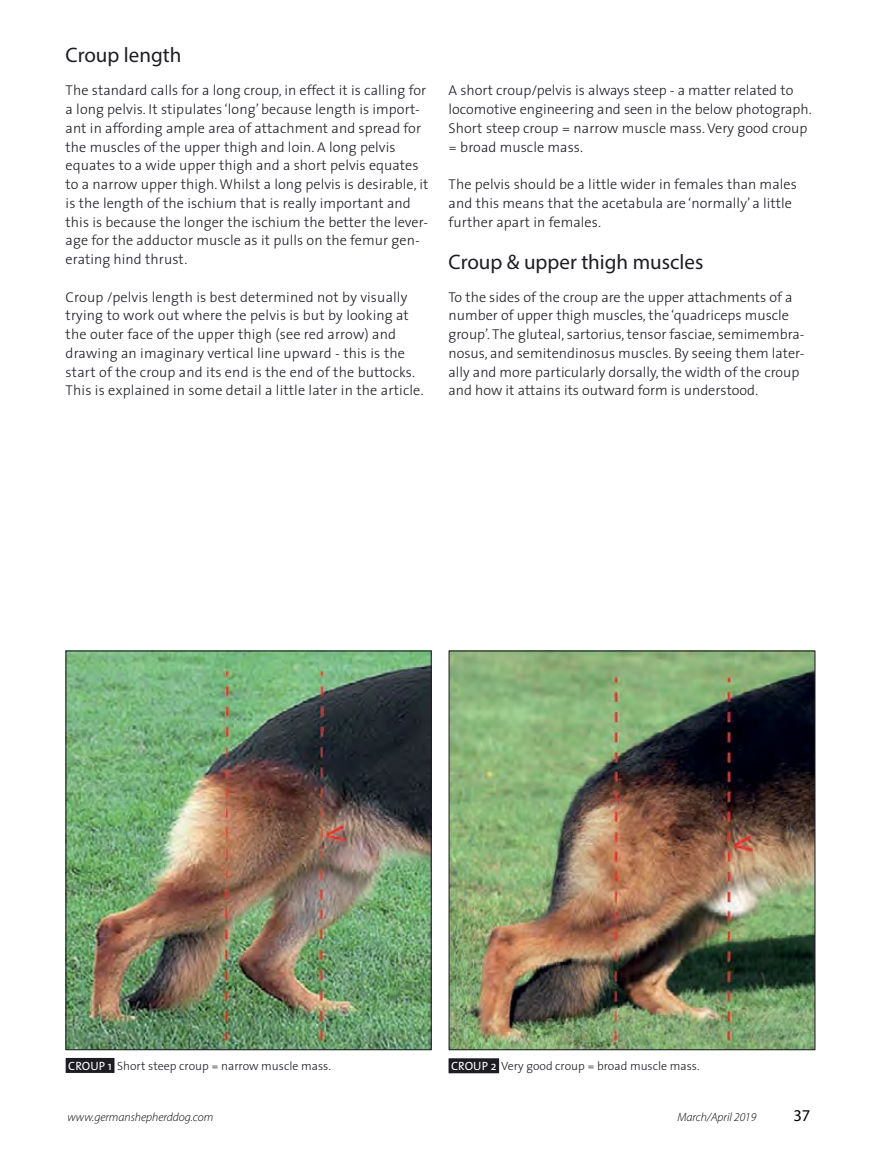
<style>
.page{position:relative;width:878px;height:1168px;background:#fff}
.page>*{position:absolute;margin:0;border:0;box-sizing:border-box;transform-origin:0 0}
.t1{font:21px "Myriad Pro";color:#1d1c22}
.t2{font:16.5px "Myriad Pro";color:#000}
.t3{font:300 14.25px/18.8px "The Sans";letter-spacing:.005em;color:#1d1c22}
.t4{font:300 12px "The Sans";color:#1d1c22}
.t5{font:italic 300 12px "Myriad Pro";color:#000}
.s1{font-weight:400;color:#fff}
</style>
<div class="page">
<img style="left:67px;top:652px;width:362px;height:396px">
<div style="left:65px;top:650px;width:366px;height:400px;border:1px solid #1d1c22"></div>
<img style="left:450px;top:652px;width:363px;height:396px">
<div style="left:448px;top:650px;width:367px;height:400px;border:1px solid #1d1c22"></div>
<div style="left:448px;top:1058px;width:51px;height:15px;background:#1d1c22"></div>
<div style="left:66px;top:1058px;width:48px;height:15px;background:#1d1c22"></div>
<h1 class="t1" style="left:66px;top:42px;width:117px">Croup length</h1>
<p class="t3" style="left:66px;top:81px;width:364px">The standard calls for a long croup, in effect it is calling for a long pelvis. It stipulates ‘long’ because length is import&shy;ant in affording ample area of attachment and spread for the muscles of the upper thigh and loin. A long pelvis equates to a wide upper thigh and a short pelvis equates to a narrow upper thigh. Whilst a long pelvis is desirable, it is the length of the ischium that is really important and this is because the longer the ischium the better the lever&shy;age for the adductor muscle as it pulls on the femur gen&shy;erating hind thrust.</p>
<p class="t3" style="left:66px;top:288px;width:359px">Croup /pelvis length is best determined not by visually trying to work out where the pelvis is but by looking at the outer face of the upper thigh (see red arrow) and drawing an imaginary vertical line upward - this is the start of the croup and its end is the end of the buttocks.<br>This is explained in some detail a little later in the article.</p>
<p class="t3" style="left:448px;top:81px;width:365px">A short croup/pelvis is always steep - a matter related to locomotive engineering and seen in the below photograph.<br>Short steep croup = narrow muscle mass. Very good croup = broad muscle mass.</p>
<p class="t3" style="left:448px;top:175px;width:350px">The pelvis should be a little wider in females than males and this means that the acetabula are ‘normally’ a little further apart in females.</p>
<h1 class="t1" style="left:448px;top:249px;width:256px">Croup &amp; upper thigh muscles</h1>
<p class="t3" style="left:448px;top:288px;width:357px">To the sides of the croup are the upper attachments of a number of upper thigh muscles, the ‘quadriceps muscle group’. The gluteal, sartorius, tensor fasciae, semimembra&shy;nosus, and semitendinosus muscles. By seeing them later&shy;ally and more particularly dorsally, the width of the croup and how it attains its outward form is understood.</p>
<p class="t4" style="left:68px;top:1058px;width:264px"><span class="s1">CROUP 1</span> Short steep croup = narrow muscle mass.</p>
<p class="t4" style="left:451px;top:1058px;width:250px"><span class="s1">CROUP 2</span> Very good croup = broad muscle mass.</p>
<p class="t5" style="left:68px;top:1109px;width:147px">www.germanshepherddog.com</p>
<p class="t5" style="left:677px;top:1109px;width:80px">March/April 2019</p>
<p class="t2" style="left:793px;top:1105px;width:18px">37</p>
</div>
